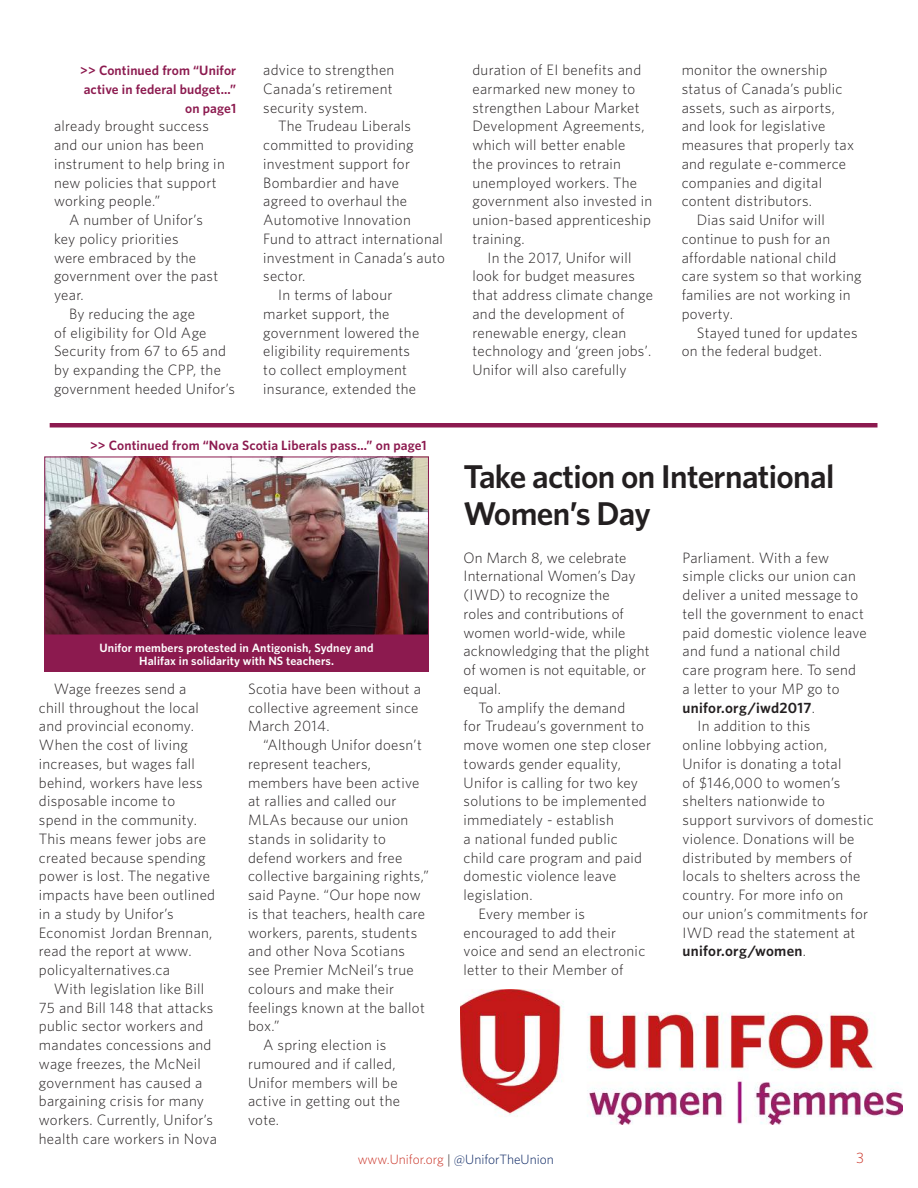
<style>
.page{position:relative;width:918px;height:1188px;background:#fff}
.page>*{position:absolute;margin:0;border:0;box-sizing:border-box;transform-origin:0 0}
.Feature_HED{font:600 33px/37.5px "Whitney";letter-spacing:-.02em;color:#231f20}
.Body_Copy_Indent{font:300 15px/18.8px "Whitney";letter-spacing:.02em;color:#231f20}
.Body_Copy_No_Indent{font:300 15px/18.8px "Whitney";letter-spacing:.01em;color:#231f20}
.Body_Copy_Indent-2{font:300 15px "Whitney";color:#ca3327}
.Continued_on{font:600 13.5px/18.8px "Whitney";letter-spacing:.01em;color:#8c1a4f;text-align:right}
.t1{font:300 13.5px "Whitney";color:#072260}
.Cutline{font:600 12px "Whitney";letter-spacing:.01em;color:#fff}
.s1{font-weight:600}
.s2{color:#ca3327}
.s3{color:#231f20}
</style>
<div class="page">
<div style="left:50px;top:423px;width:827px;height:5px;background:#8c1a4f"></div>
<img style="left:46px;top:459px;width:381px;height:174px">
<div style="left:44px;top:457px;width:385px;height:178px;border:1px solid #8c1a4f"></div>
<img style="left:461px;top:989px;width:442px;height:135px">
<div style="left:44px;top:635px;width:385px;height:37px;background:#8c1a4f"></div>
<p class="Continued_on" style="left:80px;top:61px;width:157px">&gt;&gt; Continued from “Unifor active in federal budget...” on page1</p>
<p class="Body_Copy_Indent" style="left:54px;top:116px;width:172px">already brought success and our union has been instrument to help bring in new policies that support working people.”</p>
<p class="Body_Copy_Indent" style="left:54px;top:210px;width:166px;text-indent:15px">A number of Unifor’s key policy priorities<br>were embraced by the government over the past year.</p>
<p class="Body_Copy_Indent" style="left:54px;top:304px;width:183px;text-indent:15px">By reducing the age<br>of eligibility for Old Age<br>Security from 67 to 65 and by expanding the CPP, the government heeded Unifor’s</p>
<p class="Body_Copy_Indent" style="left:263px;top:60px;width:133px;text-align:justify">advice to strengthen Canada’s retirement security system.</p>
<p class="Body_Copy_Indent" style="left:263px;top:116px;width:183px;text-indent:15px">The Trudeau Liberals committed to providing investment support for<br>Bombardier and have agreed to overhaul the<br>Automotive Innovation<br>Fund to attract international investment in Canada’s auto sector.</p>
<p class="Body_Copy_Indent" style="left:263px;top:285px;width:158px;text-indent:15px">In terms of labour market support, the government lowered the eligibility requirements to collect employment insurance, extended the</p>
<p class="Continued_on" style="left:90px;top:436px;width:338px">&gt;&gt; Continued from “Nova Scotia Liberals pass...” on page1</p>
<p class="Cutline" style="left:100px;top:640px;width:276px">Unifor members protested in Antigonish, Sydney and</p>
<p class="Cutline" style="left:139px;top:653px;width:196px">Halifax in solidarity with NS teachers.</p>
<p class="Body_Copy_Indent" style="left:39px;top:679px;width:178px;text-indent:15px">Wage freezes send a chill throughout the local and provincial economy.<br>When the cost of living increases, but wages fall behind, workers have less disposable income to spend in the community.<br>This means fewer jobs are created because spending power is lost. The negative impacts have been outlined in a study by Unifor’s<br>Economist Jordan Brennan, read the report at www. policyalternatives.ca</p>
<p class="Body_Copy_Indent" style="left:39px;top:979px;width:180px;text-indent:15px">With legislation like Bill<br>75 and Bill 148 that attacks public sector workers and mandates concessions and wage freezes, the McNeil government has caused a bargaining crisis for many workers. Currently, Unifor’s health care workers in Nova</p>
<p class="Body_Copy_Indent" style="left:248px;top:679px;width:174px">Scotia have been without a collective agreement since<br>March 2014.</p>
<p class="Body_Copy_Indent" style="left:248px;top:735px;width:182px;text-indent:15px">“Although Unifor doesn’t represent teachers, members have been active at rallies and called our<br>MLAs because our union stands in solidarity to defend workers and free collective bargaining rights,” said Payne. “Our hope now is that teachers, health care workers, parents, students and other Nova Scotians see Premier McNeil’s true colours and make their feelings known at the ballot box.”</p>
<p class="Body_Copy_Indent" style="left:248px;top:1035px;width:154px;text-indent:15px">A spring election is rumoured and if called,<br>Unifor members will be active in getting out the vote.</p>
<p class="Body_Copy_Indent" style="left:472px;top:60px;width:181px">duration of EI benefits and earmarked new money to strengthen Labour Market<br>Development Agreements, which will better enable<br>the provinces to retrain unemployed workers. The government also invested in union-based apprenticeship training.</p>
<p class="Body_Copy_Indent" style="left:472px;top:247px;width:182px;text-indent:15px">In the 2017, Unifor will look for budget measures that address climate change and the development of renewable energy, clean technology and ‘green jobs’.<br>Unifor will also carefully</p>
<p class="Body_Copy_Indent" style="left:682px;top:60px;width:174px">monitor the ownership status of Canada’s public assets, such as airports, and look for legislative measures that properly tax and regulate e-commerce companies and digital content distributors.</p>
<p class="Body_Copy_Indent" style="left:682px;top:210px;width:182px;text-indent:15px">Dias said Unifor will continue to push for an affordable national child care system so that working families are not working in poverty.</p>
<p class="Body_Copy_Indent" style="left:682px;top:322px;width:177px;text-indent:15px">Stayed tuned for updates on the federal budget.</p>
<p class="Feature_HED" style="left:464px;top:457px;width:372px">Take action on International<br>Women’s Day</p>
<p class="Body_Copy_No_Indent" style="left:464px;top:547px;width:188px">On March 8, we celebrate<br>International Women’s Day (IWD) to recognize the<br>roles and contributions of women world-wide, while acknowledging that the plight of women is not equitable, or equal.</p>
<p class="Body_Copy_Indent" style="left:464px;top:697px;width:189px;text-indent:15px">To amplify the demand<br>for Trudeau’s government to move women one step closer towards gender equality,<br>Unifor is calling for two key solutions to be implemented immediately - establish<br>a national funded public child care program and paid domestic violence leave legislation.</p>
<p class="Body_Copy_Indent" style="left:464px;top:904px;width:183px;text-indent:15px">Every member is encouraged to add their voice and send an electronic letter to their Member of</p>
<p class="Body_Copy_Indent" style="left:683px;top:547px;width:186px">Parliament. With a few simple clicks our union can deliver a united message to tell the government to enact paid domestic violence leave and fund a national child care program here. To send a letter to your MP go to <span class="s1">unifor.org/iwd2017</span>.</p>
<p class="Body_Copy_Indent" style="left:683px;top:716px;width:193px;text-indent:15px">In addition to this<br>online lobbying action,<br>Unifor is donating a total<br>of $146,000 to women’s shelters nationwide to support survivors of domestic violence. Donations will be distributed by members of locals to shelters across the country. For more info on<br>our union’s commitments for<br>IWD read the statement at <span class="s1">unifor.org/women</span>.</p>
<p class="t1" style="left:358px;top:1151px;width:198px"><span class="s2">www.Unifor.org</span> <span class="s3">|</span> @UniforTheUnion</p>
<p class="Body_Copy_Indent-2" style="left:856px;top:1147px;width:9px">3</p>
</div>
